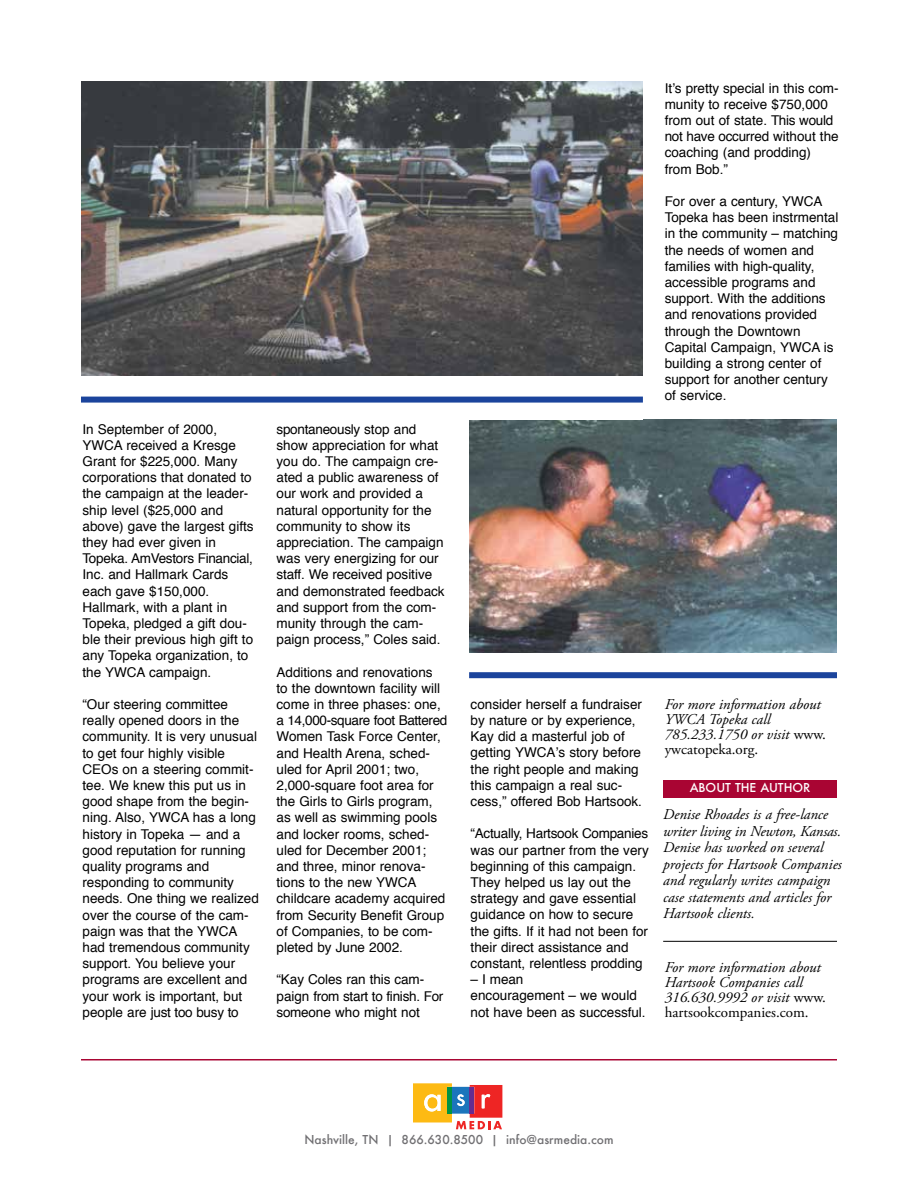
<style>
.page{position:relative;width:918px;height:1188px;background:#fff}
.page>*{position:absolute;margin:0;border:0;box-sizing:border-box;transform-origin:0 0}
.t1{font:italic 15px/16.5px "Adobe Garamond Pro";color:#000}
.t2{font:13.5px/16.2px "Helvetica";color:#000}
.t3{font:500 12px "Futura";color:#717073}
.t4{font:500 12px "Futura";color:#fff}
.s1{font-style:normal}
</style>
<div class="page">
<hr style="left:81px;top:1059px;width:756px;height:1px;background:#a90533">
<img style="left:81px;top:81px;width:562px;height:295px">
<img style="left:469px;top:420px;width:368px;height:233px">
<div style="left:663px;top:780px;width:174px;height:18px;background:#a90533"></div>
<div style="left:81px;top:397px;width:562px;height:6px;background:#1b449c"></div>
<div style="left:469px;top:672px;width:368px;height:6px;background:#1b449c"></div>
<hr style="left:663px;top:941px;width:174px;height:1px;background:#000">
<svg style="left:413px;top:1083px;width:89px;height:46px"></svg>
<p class="t2" style="left:82px;top:421px;width:173px">In September of 2000,<br>YWCA received a Kresge<br>Grant for $225,000. Many corporations that donated to the campaign at the leader&shy;ship level ($25,000 and above) gave the largest gifts they had ever given in<br>Topeka. AmVestors Financial,<br>Inc. and Hallmark Cards each gave $150,000.<br>Hallmark, with a plant in<br>Topeka, pledged a gift dou&shy;ble their previous high gift to any Topeka organization, to the YWCA campaign.</p>
<p class="t2" style="left:82px;top:697px;width:178px">“Our steering committee really opened doors in the community. It is very unusual to get four highly visible<br>CEOs on a steering commit&shy;tee. We knew this put us in good shape from the begin&shy;ning. Also, YWCA has a long history in Topeka — and a good reputation for running quality programs and responding to community needs. One thing we realized over the course of the cam&shy;paign was that the YWCA had tremendous community support. You believe your programs are excellent and your work is important, but people are just too busy to</p>
<p class="t2" style="left:277px;top:421px;width:170px">spontaneously stop and show appreciation for what you do. The campaign cre&shy;ated a public awareness of our work and provided a natural opportunity for the community to show its appreciation. The campaign was very energizing for our staff. We received positive and demonstrated feedback and support from the com&shy;munity through the cam&shy;paign process,” Coles said.</p>
<p class="t2" style="left:277px;top:664px;width:172px">Additions and renovations<br>to the downtown facility will come in three phases: one, a 14,000-square foot Battered<br>Women Task Force Center, and Health Arena, sched&shy;uled for April 2001; two,<br>2,000-square foot area for the Girls to Girls program, as well as swimming pools and locker rooms, sched&shy;uled for December 2001; and three, minor renova&shy;tions to the new YWCA childcare academy acquired from Security Benefit Group of Companies, to be com&shy;pleted by June 2002.</p>
<p class="t2" style="left:277px;top:972px;width:168px">“Kay Coles ran this cam&shy;paign from start to finish. For someone who might not</p>
<p class="t2" style="left:665px;top:80px;width:176px">Itʼs pretty special in this com&shy;munity to receive $750,000 from out of state. This would not have occurred without the coaching (and prodding) from Bob.”</p>
<p class="t2" style="left:665px;top:194px;width:175px">For over a century, YWCA<br>Topeka has been instrmental in the community – matching the needs of women and families with high-quality, accessible programs and support. With the additions and renovations provided through the Downtown<br>Capital Campaign, YWCA is building a strong center of support for another century of service.</p>
<p class="t2" style="left:471px;top:696px;width:173px">consider herself a fundraiser by nature or by experience,<br>Kay did a masterful job of getting YWCAʼs story before the right people and making this campaign a real suc&shy;cess,” offered Bob Hartsook.</p>
<p class="t2" style="left:471px;top:826px;width:180px">“Actually, Hartsook Companies was our partner from the very beginning of this campaign.<br>They helped us lay out the strategy and gave essential guidance on how to secure the gifts. If it had not been for their direct assistance and constant, relentless prodding</p>
<p class="t2" style="left:471px;top:972px;width:176px">– I mean<br>encouragement – we would not have been as successful.</p>
<p class="t1" style="left:665px;top:697px;width:163px;line-height:15px">For more information about<br>YWCA Topeka call<br>785.233.1750 or visit <span class="s1">www. ywcatopeka.org.</span></p>
<p class="t4" style="left:690px;top:779px;width:122px">ABOUT THE AUTHOR</p>
<p class="t1" style="left:663px;top:807px;width:180px">Denise Rhoades is a free-lance writer living in Newton, Kansas.<br>Denise has worked on several projects for Hartsook Companies and regularly writes campaign case statements and articles for<br>Hartsook clients.</p>
<p class="t1" style="left:665px;top:960px;width:163px;line-height:15px">For more information about<br>Hartsook Companies call<br>316.630.9992 or visit <span class="s1">www. hartsookcompanies.com.</span></p>
<p class="t3" style="left:304px;top:1131px;width:311px">Nashville, TN | 866.630.8500 | info@asrmedia.com</p>
</div>
